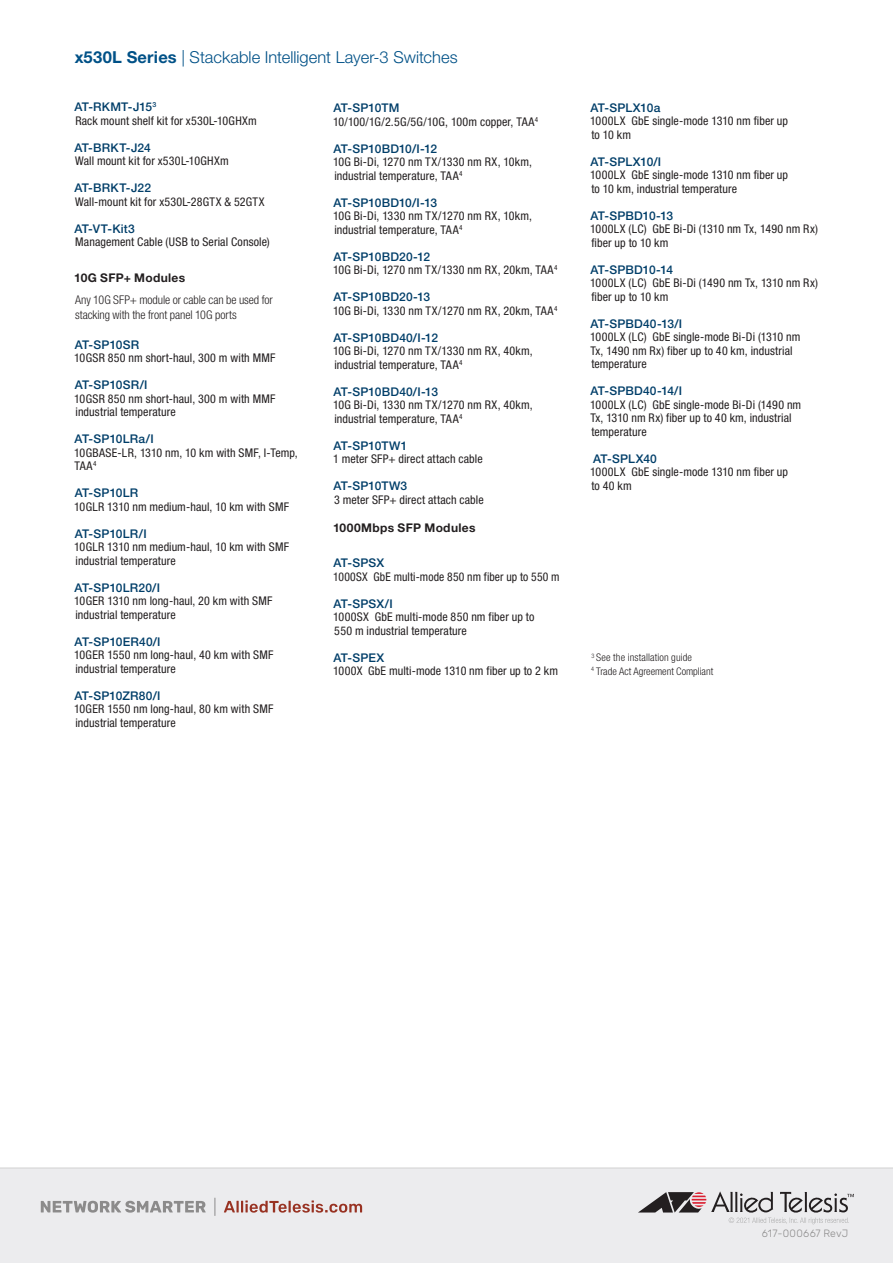
<style>
.page{position:relative;width:893px;height:1263px;background:#fff}
.page>*{position:absolute;margin:0;border:0;box-sizing:border-box;transform-origin:0 0}
.t1{font:300 16.5px "Helvetica Neue";letter-spacing:.005em;color:#005187}
.t2{font:condensed 12px/13.5px "Helvetica Neue";letter-spacing:.01em;color:#231f20}
.t3{font:500 12px "Helvetica Neue";letter-spacing:.01em;color:#003e69}
.t4{font:300 condensed 12px/14.4px "Helvetica Neue";letter-spacing:-.005em;color:#231f20}
.t5{font:700 12px "Helvetica Neue";letter-spacing:.03em;color:#231f20}
.t6{font:500 12px "Helvetica Neue";letter-spacing:-.01em;color:#003e69}
.t7{font:300 condensed 10.5px/13.5px "Helvetica Neue";letter-spacing:.005em;color:#231f20}
.t8{font:300 10.5px "Rubik";letter-spacing:.02em;color:#8c8b8b}
.s1{font-weight:700}
.s2{font-weight:500;font-stretch:normal;color:#003e69}
</style>
<div class="page">
<div style="left:0;top:1167px;width:893px;height:96px;background:#ececee"></div>
<svg style="left:224px;top:1200px;width:138px;height:12px;background:#cda7a3"></svg>
<svg style="left:41px;top:1198px;width:174px;height:18px;background:#cacacb"></svg>
<svg style="left:638px;top:1191px;width:216px;height:33px;background:#bebbbd"></svg>
<h1 class="t1" style="left:75px;top:47px;width:385px"><span class="s1">x530L Series</span> | Stackable Intelligent Layer-3 Switches</h1>
<p class="t2" style="left:74px;top:100px;width:184px"><span class="s2">AT-RKMT-J15</span><sup>3<br></sup>Rack mount shelf kit for x530L-10GHXm</p>
<p class="t3" style="left:74px;top:140px;width:78px">AT-BRKT-J24</p>
<p class="t2" style="left:75px;top:154px;width:155px">Wall mount kit for x530L-10GHXm</p>
<p class="t3" style="left:74px;top:181px;width:78px">AT-BRKT-J22</p>
<p class="t2" style="left:75px;top:195px;width:191px">Wall-mount kit for x530L-28GTX &amp; 52GTX</p>
<p class="t3" style="left:74px;top:221px;width:62px">AT-VT-Kit3</p>
<p class="t2" style="left:75px;top:235px;width:196px">Management Cable (USB to Serial Console)</p>
<p class="t5" style="left:74px;top:270px;width:113px">10G SFP+ Modules</p>
<p class="t4" style="left:75px;top:293px;width:199px">Any 10G SFP+ module or cable can be used for stacking with the front panel 10G ports</p>
<p class="t3" style="left:75px;top:337px;width:66px">AT-SP10SR</p>
<p class="t2" style="left:74px;top:351px;width:203px">10GSR 850 nm short-haul, 300 m with MMF</p>
<p class="t3" style="left:75px;top:378px;width:74px">AT-SP10SR/I</p>
<p class="t2" style="left:74px;top:391px;width:203px">10GSR 850 nm short-haul, 300 m with MMF industrial temperature</p>
<p class="t3" style="left:75px;top:432px;width:81px">AT-SP10LRa/I</p>
<p class="t2" style="left:74px;top:445px;width:225px">10GBASE-LR, 1310 nm, 10 km with SMF, I-Temp,<br>TAA<sup>4</sup></p>
<p class="t3" style="left:75px;top:486px;width:65px">AT-SP10LR</p>
<p class="t2" style="left:74px;top:499px;width:216px">10GLR 1310 nm medium-haul, 10 km with SMF</p>
<p class="t3" style="left:75px;top:526px;width:74px">AT-SP10LR/I</p>
<p class="t2" style="left:74px;top:540px;width:216px">10GLR 1310 nm medium-haul, 10 km with SMF industrial temperature</p>
<p class="t3" style="left:75px;top:580px;width:87px">AT-SP10LR20/I</p>
<p class="t2" style="left:74px;top:594px;width:200px">10GER 1310 nm long-haul, 20 km with SMF industrial temperature</p>
<p class="t3" style="left:75px;top:634px;width:87px">AT-SP10ER40/I</p>
<p class="t2" style="left:74px;top:648px;width:201px">10GER 1550 nm long-haul, 40 km with SMF industrial temperature</p>
<p class="t3" style="left:75px;top:688px;width:87px">AT-SP10ZR80/I</p>
<p class="t2" style="left:74px;top:702px;width:201px">10GER 1550 nm long-haul, 80 km with SMF industrial temperature</p>
<p class="t2" style="left:333px;top:101px;width:207px"><span class="s2">AT-SP10TM<br></span>10/100/1G/2.5G/5G/10G, 100m copper, TAA<sup>4</sup></p>
<p class="t3" style="left:334px;top:141px;width:105px">AT-SP10BD10/I-12</p>
<p class="t2" style="left:333px;top:155px;width:200px">10G Bi-Di, 1270 nm TX/1330 nm RX, 10km, industrial temperature, TAA<sup>4</sup></p>
<p class="t3" style="left:334px;top:195px;width:105px">AT-SP10BD10/I-13</p>
<p class="t2" style="left:333px;top:209px;width:200px">10G Bi-Di, 1330 nm TX/1270 nm RX, 10km, industrial temperature, TAA<sup>4</sup></p>
<p class="t2" style="left:333px;top:250px;width:226px"><span class="s2">AT-SP10BD20-12<br></span>10G Bi-Di, 1270 nm TX/1330 nm RX, 20km, TAA<sup>4</sup></p>
<p class="t2" style="left:333px;top:290px;width:226px"><span class="s2">AT-SP10BD20-13<br></span>10G Bi-Di, 1330 nm TX/1270 nm RX, 20km, TAA<sup>4</sup></p>
<p class="t3" style="left:334px;top:330px;width:106px">AT-SP10BD40/I-12</p>
<p class="t2" style="left:333px;top:344px;width:201px">10G Bi-Di, 1270 nm TX/1330 nm RX, 40km, industrial temperature, TAA<sup>4</sup></p>
<p class="t3" style="left:334px;top:384px;width:106px">AT-SP10BD40/I-13</p>
<p class="t2" style="left:333px;top:398px;width:201px">10G Bi-Di, 1330 nm TX/1270 nm RX, 40km, industrial temperature, TAA<sup>4</sup></p>
<p class="t3" style="left:334px;top:438px;width:75px">AT-SP10TW1</p>
<p class="t2" style="left:333px;top:452px;width:151px">1 meter SFP+ direct attach cable</p>
<p class="t3" style="left:334px;top:479px;width:75px">AT-SP10TW3</p>
<p class="t2" style="left:334px;top:493px;width:151px">3 meter SFP+ direct attach cable</p>
<p class="t5" style="left:333px;top:520px;width:144px">1000Mbps SFP Modules</p>
<p class="t3" style="left:334px;top:556px;width:52px">AT-SPSX</p>
<p class="t2" style="left:333px;top:569px;width:228px">1000SX GbE multi-mode 850 nm fiber up to 550 m</p>
<p class="t3" style="left:334px;top:596px;width:61px">AT-SPSX/I</p>
<p class="t2" style="left:333px;top:610px;width:203px">1000SX GbE multi-mode 850 nm fiber up to<br>550 m industrial temperature</p>
<p class="t3" style="left:334px;top:650px;width:52px">AT-SPEX</p>
<p class="t2" style="left:333px;top:664px;width:226px">1000X GbE multi-mode 1310 nm fiber up to 2 km</p>
<p class="t3" style="left:591px;top:100px;width:71px">AT-SPLX10a</p>
<p class="t2" style="left:590px;top:114px;width:199px">1000LX GbE single-mode 1310 nm fiber up to 10 km</p>
<p class="t6" style="left:591px;top:154px;width:72px">AT-SPLX10/I</p>
<p class="t2" style="left:590px;top:168px;width:199px">1000LX GbE single-mode 1310 nm fiber up to 10 km, industrial temperature</p>
<p class="t3" style="left:591px;top:208px;width:84px">AT-SPBD10-13</p>
<p class="t2" style="left:590px;top:222px;width:229px">1000LX (LC) GbE Bi-Di (1310 nm Tx, 1490 nm Rx) fiber up to 10 km</p>
<p class="t3" style="left:591px;top:262px;width:84px">AT-SPBD10-14</p>
<p class="t2" style="left:590px;top:276px;width:229px">1000LX (LC) GbE Bi-Di (1490 nm Tx, 1310 nm Rx) fiber up to 10 km</p>
<p class="t3" style="left:591px;top:316px;width:93px">AT-SPBD40-13/I</p>
<p class="t2" style="left:590px;top:330px;width:212px">1000LX (LC) GbE single-mode Bi-Di (1310 nm<br>Tx, 1490 nm Rx) fiber up to 40 km, industrial temperature</p>
<p class="t3" style="left:591px;top:384px;width:93px">AT-SPBD40-14/I</p>
<p class="t2" style="left:590px;top:398px;width:213px">1000LX (LC) GbE single-mode Bi-Di (1490 nm<br>Tx, 1310 nm Rx) fiber up to 40 km, industrial temperature</p>
<p class="t3" style="left:593px;top:451px;width:65px">AT-SPLX40</p>
<p class="t2" style="left:590px;top:465px;width:199px">1000LX GbE single-mode 1310 nm fiber up to 40 km</p>
<p class="t7" style="left:591px;top:650px;width:123px"><sup>3</sup> See the installation guide<br><sup>4</sup> Trade Act Agreement Compliant</p>
<p class="t8" style="left:762px;top:1227px;width:88px">617-000667 RevJ</p>
</div>
